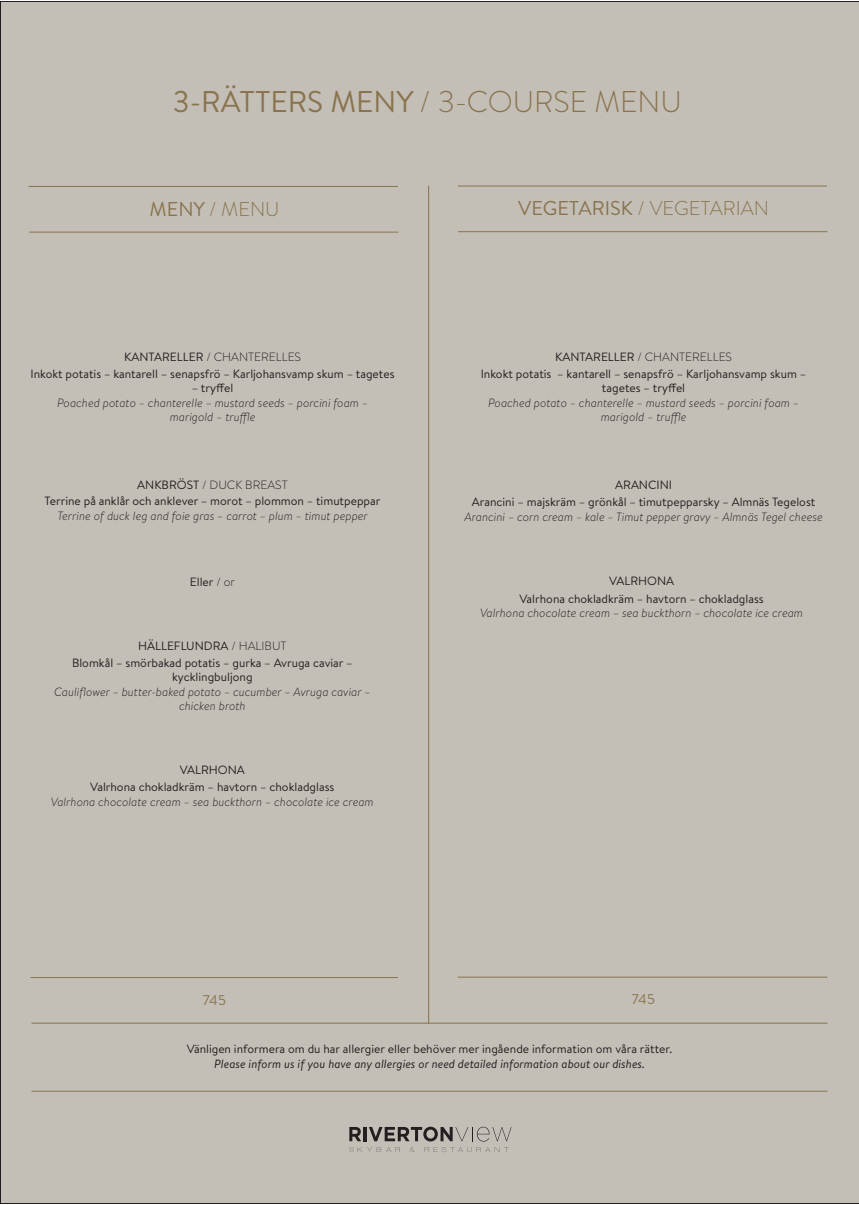
<style>
.page{position:relative;width:859px;height:1205px;background:#fff}
.page>*{position:absolute;margin:0;border:0;box-sizing:border-box;transform-origin:0 0}
.t1{font:30px "Brandon Text";color:#89744f}
.t2{font:300 20px "Brandon Text";color:#89744f}
.t3{font:14px "Brandon Text";letter-spacing:-.02em;color:#89744f}
.t4{font:12px "Brandon Text";color:#231f20}
.t5{font:italic 300 12px "Brandon Text";color:#231f20}
.t6{font:italic 12px "Brandon Text";color:#231f20}
.t7{font:300 12px "Brandon Text";color:#231f20}
.s1{font-weight:300}
.s2{font-weight:400}
</style>
<div class="page">
<div style="left:0;top:1px;width:859px;height:1203px;background:#c4bfb6"></div>
<hr style="left:428px;top:186px;width:1px;height:837px;background:#86754d">
<hr style="left:32px;top:1022px;width:795px;height:1px;background:#86754d">
<svg style="left:349px;top:1127px;width:12px;height:14px"></svg>
<hr style="left:364px;top:1127px;width:3px;height:14px;background:#231f20">
<svg style="left:369px;top:1126px;width:142px;height:15px;background:#918c86"></svg>
<svg style="left:410px;top:1147px;width:4px;height:5px"></svg>
<svg style="left:425px;top:1147px;width:84px;height:5px"></svg>
<svg style="left:349px;top:1147px;width:51px;height:5px"></svg>
<hr style="left:32px;top:1090px;width:795px;height:1px;background:#86754d">
<hr style="left:29px;top:186px;width:369px;height:1px;background:#86754d">
<hr style="left:29px;top:232px;width:369px;height:1px;background:#86754d">
<hr style="left:458px;top:186px;width:369px;height:1px;background:#86754d">
<hr style="left:458px;top:231px;width:369px;height:1px;background:#86754d">
<hr style="left:31px;top:977px;width:367px;height:1px;background:#86754d">
<hr style="left:458px;top:976px;width:369px;height:1px;background:#86754d">
<p class="t1" style="left:173px;top:81px;width:510px">3-RÄTTERS MENY <span class="s1">/ 3-COURSE MENU</span></p>
<p class="t2" style="left:150px;top:195px;width:131px"><span class="s2">MENY</span> / MENU</p>
<p class="t2" style="left:518px;top:194px;width:252px"><span class="s2">VEGETARISK</span> / VEGETARIAN</p>
<p class="t7" style="left:124px;top:348px;width:178px"><span class="s2">KANTARELLER</span> / CHANTERELLES</p>
<p class="t4" style="left:31px;top:366px;width:366px">Inkokt potatis – kantarell – senapsfrö – Karljohansvamp skum – tagetes</p>
<p class="t4" style="left:192px;top:380px;width:43px">– tryffel</p>
<p class="t5" style="left:57px;top:394px;width:312px">Poached potato – chanterelle – mustard seeds – porcini foam –</p>
<p class="t5" style="left:170px;top:409px;width:87px">marigold – truffle</p>
<p class="t7" style="left:137px;top:476px;width:152px"><span class="s2">ANKBRÖST</span> / DUCK BREAST</p>
<p class="t4" style="left:45px;top:493px;width:337px">Terrine på anklår och anklever – morot – plommon – timutpeppar</p>
<p class="t5" style="left:57px;top:507px;width:312px">Terrine of duck leg and foie gras – carrot – plum – timut pepper</p>
<p class="t4" style="left:190px;top:574px;width:47px">Eller <span class="s1">/ or</span></p>
<p class="t4" style="left:138px;top:637px;width:150px">HÄLLEFLUNDRA <span class="s1">/ HALIBUT</span></p>
<p class="t4" style="left:72px;top:654px;width:282px">Blomkål – smörbakad potatis – gurka – Avruga caviar –</p>
<p class="t4" style="left:172px;top:669px;width:82px">kycklingbuljong</p>
<p class="t5" style="left:54px;top:683px;width:318px">Cauliflower – butter-baked potato – cucumber – Avruga caviar –</p>
<p class="t5" style="left:179px;top:698px;width:68px">chicken broth</p>
<p class="t4" style="left:180px;top:761px;width:67px">VALRHONA</p>
<p class="t4" style="left:90px;top:779px;width:246px">Valrhona chokladkräm – havtorn – chokladglass</p>
<p class="t5" style="left:51px;top:793px;width:324px">Valrhona chocolate cream – sea buckthorn – chocolate ice cream</p>
<p class="t7" style="left:555px;top:348px;width:178px"><span class="s2">KANTARELLER</span> / CHANTERELLES</p>
<p class="t4" style="left:481px;top:366px;width:327px">Inkokt potatis – kantarell – senapsfrö – Karljohansvamp skum –</p>
<p class="t4" style="left:602px;top:380px;width:85px">tagetes – tryffel</p>
<p class="t5" style="left:488px;top:394px;width:312px">Poached potato – chanterelle – mustard seeds – porcini foam –</p>
<p class="t5" style="left:601px;top:409px;width:87px">marigold – truffle</p>
<p class="t4" style="left:615px;top:476px;width:59px">ARANCINI</p>
<p class="t4" style="left:472px;top:494px;width:345px">Arancini – majskräm – grönkål – timutpepparsky – Almnäs Tegelost</p>
<p class="t5" style="left:464px;top:508px;width:360px">Arancini – corn cream – kale – Timut pepper gravy – Almnäs Tegel cheese</p>
<p class="t4" style="left:609px;top:573px;width:67px">VALRHONA</p>
<p class="t4" style="left:519px;top:590px;width:246px">Valrhona chokladkräm – havtorn – chokladglass</p>
<p class="t5" style="left:480px;top:605px;width:324px">Valrhona chocolate cream – sea buckthorn – chocolate ice cream</p>
<p class="t3" style="left:203px;top:990px;width:25px">745</p>
<p class="t3" style="left:632px;top:989px;width:25px">745</p>
<p class="t4" style="left:187px;top:1040px;width:487px">Vänligen informera om du har allergier eller behöver mer ingående information om våra rätter.</p>
<p class="t6" style="left:214px;top:1055px;width:432px">Please inform us if you have any allergies or need detailed information about our dishes.</p>
</div>
